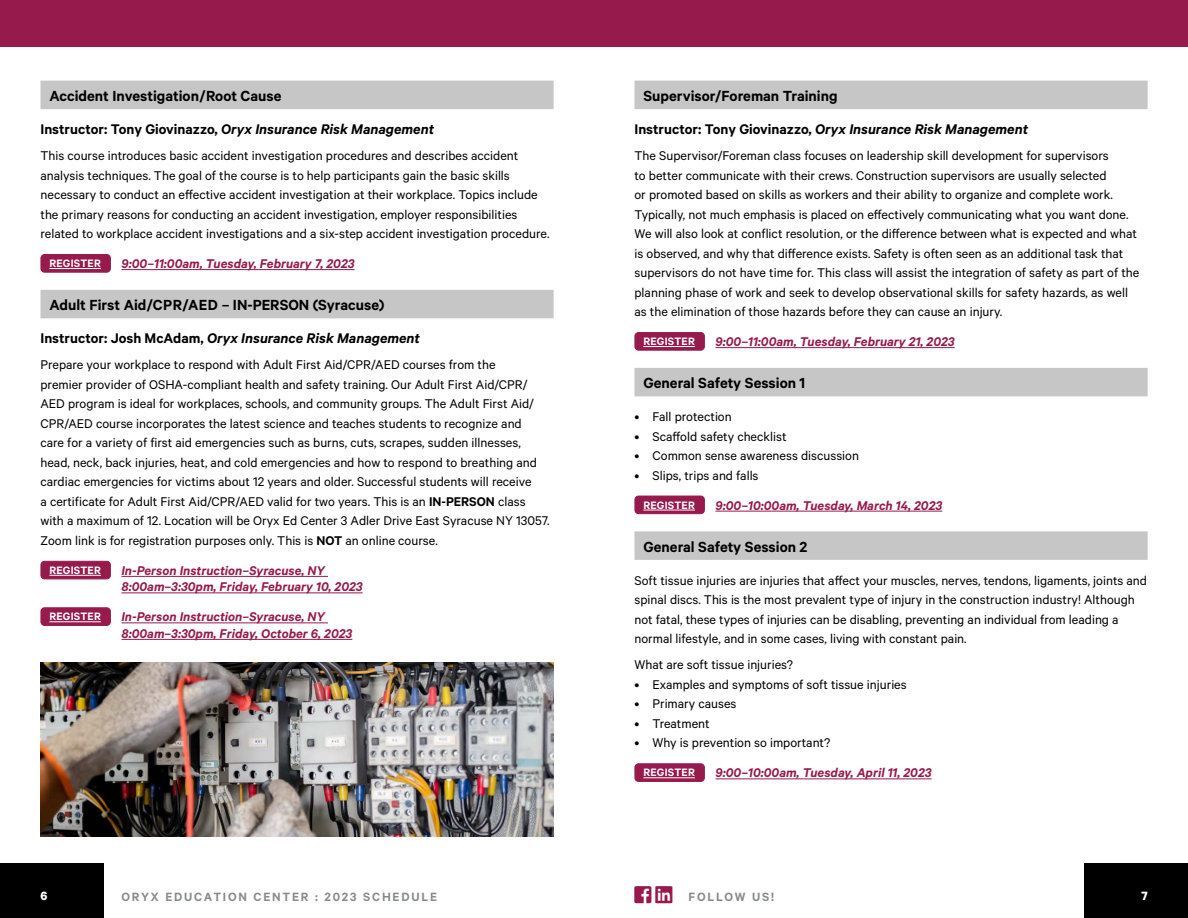
<style>
.page{position:relative;width:1188px;height:918px;background:#fff}
.page>*{position:absolute;margin:0;border:0;box-sizing:border-box;transform-origin:0 0}
.t1{font:19.5px "Font Awesome 5 Brands";color:#961a4b}
.t2{font:600 16.5px "Calibre";color:#000}
.t3{font:italic 600 15.75px "Calibre";color:#000}
.t4{font:14.25px/19.5px "Calibre";color:#000}
.t5{font:italic 600 14.25px/16.5px "Calibre";color:#961a4b}
.t6{font:600 13.5px "Calibre";letter-spacing:.135em;color:#888a8c}
.t7{font:700 13.5px "Calibre";color:#fff}
.t8{font:600 12.15px "Calibre";letter-spacing:.02em;color:#fff}
.s1{font-style:normal}
.s2{font-weight:600}
</style>
<div class="page">
<div style="left:40px;top:81px;width:514px;height:28px;background:#c7c6c7"></div>
<hr style="left:122px;top:269px;width:233px;height:1px;background:#961a4b">
<div style="left:40px;top:290px;width:514px;height:28px;background:#c7c6c7"></div>
<hr style="left:122px;top:576px;width:206px;height:1px;background:#961a4b">
<hr style="left:122px;top:592px;width:241px;height:1px;background:#961a4b">
<hr style="left:122px;top:622px;width:206px;height:1px;background:#961a4b">
<hr style="left:122px;top:639px;width:230px;height:1px;background:#961a4b">
<div style="left:41px;top:255px;width:69px;height:17px;background:#961a4b;border-radius:4px"></div>
<hr style="left:49px;top:268px;width:52px;height:1px;background:#fff">
<div style="left:41px;top:254px;width:70px;height:19px;border:1px solid #961a4b;border-radius:4px"></div>
<div style="left:41px;top:561px;width:69px;height:18px;background:#961a4b;border-radius:4px"></div>
<hr style="left:49px;top:575px;width:52px;height:1px;background:#fff">
<div style="left:41px;top:561px;width:70px;height:18px;border:1px solid #961a4b;border-radius:4px"></div>
<div style="left:41px;top:608px;width:69px;height:17px;background:#961a4b;border-radius:4px"></div>
<hr style="left:49px;top:622px;width:52px;height:1px;background:#fff">
<div style="left:41px;top:607px;width:70px;height:19px;border:1px solid #961a4b;border-radius:4px"></div>
<div style="left:634px;top:81px;width:514px;height:28px;background:#c7c6c7"></div>
<hr style="left:716px;top:347px;width:239px;height:1px;background:#961a4b">
<div style="left:634px;top:368px;width:514px;height:28px;background:#c7c6c7"></div>
<hr style="left:716px;top:511px;width:226px;height:1px;background:#961a4b">
<div style="left:634px;top:531px;width:514px;height:29px;background:#c7c6c7"></div>
<hr style="left:716px;top:778px;width:216px;height:1px;background:#961a4b">
<div style="left:635px;top:333px;width:69px;height:17px;background:#961a4b;border-radius:4px"></div>
<hr style="left:643px;top:346px;width:52px;height:1px;background:#fff">
<div style="left:635px;top:332px;width:70px;height:19px;border:1px solid #961a4b;border-radius:4px"></div>
<div style="left:635px;top:496px;width:69px;height:18px;background:#961a4b;border-radius:4px"></div>
<hr style="left:643px;top:510px;width:52px;height:1px;background:#fff">
<div style="left:635px;top:496px;width:70px;height:18px;border:1px solid #961a4b;border-radius:4px"></div>
<div style="left:635px;top:764px;width:69px;height:17px;background:#961a4b;border-radius:4px"></div>
<hr style="left:643px;top:778px;width:52px;height:1px;background:#fff">
<div style="left:635px;top:763px;width:70px;height:19px;border:1px solid #961a4b;border-radius:4px"></div>
<img style="left:40px;top:662px;width:514px;height:175px">
<div style="left:0;top:864px;width:103px;height:54px;background:#000"></div>
<div style="left:1085px;top:864px;width:103px;height:54px;background:#000"></div>
<div style="left:0;top:0;width:594px;height:46px;background:#961a4b"></div>
<div style="left:594px;top:0;width:594px;height:46px;background:#961a4b"></div>
<p class="t2" style="left:50px;top:86px;width:233px">Accident Investigation/Root Cause</p>
<p class="t3" style="left:40px;top:120px;width:395px"><span class="s1">Instructor: Tony Giovinazzo,</span> Oryx Insurance Risk Management</p>
<p class="t4" style="left:40px;top:145px;width:510px">This course introduces basic accident investigation procedures and describes accident analysis techniques. The goal of the course is to help participants gain the basic skills necessary to conduct an effective accident investigation at their workplace. Topics include the primary reasons for conducting an accident investigation, employer responsibilities related to workplace accident investigations and a six-step accident investigation procedure.</p>
<p class="t8" style="left:49px;top:256px;width:53px">REGISTER</p>
<p class="t5" style="left:121px;top:255px;width:235px">9:00–11:00am, Tuesday, February 7, 2023</p>
<p class="t2" style="left:50px;top:295px;width:336px">Adult First Aid/CPR/AED – IN-PERSON (Syracuse)</p>
<p class="t3" style="left:40px;top:329px;width:381px"><span class="s1">Instructor: Josh McAdam,</span> Oryx Insurance Risk Management</p>
<p class="t4" style="left:40px;top:355px;width:511px">Prepare your workplace to respond with Adult First Aid/CPR/AED courses from the<br>premier provider of OSHA-compliant health and safety training. Our Adult First Aid/CPR/ AED program is ideal for workplaces, schools, and community groups. The Adult First Aid/ CPR/AED course incorporates the latest science and teaches students to recognize and<br>care for a variety of first aid emergencies such as burns, cuts, scrapes, sudden illnesses, head, neck, back injuries, heat, and cold emergencies and how to respond to breathing and cardiac emergencies for victims about 12 years and older. Successful students will receive<br>a certificate for Adult First Aid/CPR/AED valid for two years. This is an <span class="s2">IN-PERSON</span> class with a maximum of 12. Location will be Oryx Ed Center 3 Adler Drive East Syracuse NY 13057.<br>Zoom link is for registration purposes only. This is <span class="s2">NOT</span> an online course.</p>
<p class="t8" style="left:49px;top:563px;width:53px">REGISTER</p>
<p class="t5" style="left:121px;top:562px;width:243px">In-Person Instruction–Syracuse, NY<br>8:00am–3:30pm, Friday, February 10, 2023</p>
<p class="t8" style="left:49px;top:609px;width:53px">REGISTER</p>
<p class="t5" style="left:121px;top:608px;width:232px">In-Person Instruction–Syracuse, NY<br>8:00am–3:30pm, Friday, October 6, 2023</p>
<p class="t2" style="left:644px;top:86px;width:196px">Supervisor/Foreman Training</p>
<p class="t3" style="left:634px;top:120px;width:395px"><span class="s1">Instructor: Tony Giovinazzo,</span> Oryx Insurance Risk Management</p>
<p class="t4" style="left:634px;top:145px;width:506px">The Supervisor/Foreman class focuses on leadership skill development for supervisors<br>to better communicate with their crews. Construction supervisors are usually selected<br>or promoted based on skills as workers and their ability to organize and complete work.<br>Typically, not much emphasis is placed on effectively communicating what you want done.<br>We will also look at conflict resolution, or the difference between what is expected and what is observed, and why that difference exists. Safety is often seen as an additional task that supervisors do not have time for. This class will assist the integration of safety as part of the planning phase of work and seek to develop observational skills for safety hazards, as well as the elimination of those hazards before they can cause an injury.</p>
<p class="t8" style="left:643px;top:334px;width:53px">REGISTER</p>
<p class="t5" style="left:715px;top:333px;width:241px">9:00–11:00am, Tuesday, February 21, 2023</p>
<p class="t2" style="left:644px;top:373px;width:163px">General Safety Session 1</p>
<p class="t4" style="left:634px;top:406px;width:99px">• Fall protection</p>
<p class="t4" style="left:634px;top:426px;width:154px">• Scaffold safety checklist</p>
<p class="t4" style="left:634px;top:445px;width:226px">• Common sense awareness discussion</p>
<p class="t4" style="left:634px;top:465px;width:126px">• Slips, trips and falls</p>
<p class="t8" style="left:643px;top:498px;width:53px">REGISTER</p>
<p class="t5" style="left:715px;top:497px;width:228px">9:00–10:00am, Tuesday, March 14, 2023</p>
<p class="t2" style="left:644px;top:537px;width:165px">General Safety Session 2</p>
<p class="t4" style="left:634px;top:570px;width:514px">Soft tissue injuries are injuries that affect your muscles, nerves, tendons, ligaments, joints and spinal discs. This is the most prevalent type of injury in the construction industry! Although not fatal, these types of injuries can be disabling, preventing an individual from leading a normal lifestyle, and in some cases, living with constant pain.</p>
<p class="t4" style="left:634px;top:655px;width:160px">What are soft tissue injuries?</p>
<p class="t4" style="left:634px;top:674px;width:274px">• Examples and symptoms of soft tissue injuries</p>
<p class="t4" style="left:634px;top:694px;width:104px">• Primary causes</p>
<p class="t4" style="left:634px;top:713px;width:77px">• Treatment</p>
<p class="t4" style="left:634px;top:733px;width:197px">• Why is prevention so important?</p>
<p class="t8" style="left:643px;top:765px;width:53px">REGISTER</p>
<p class="t5" style="left:715px;top:764px;width:218px">9:00–10:00am, Tuesday, April 11, 2023</p>
<p class="t7" style="left:40px;top:887px;width:8px">6</p>
<p class="t6" style="left:121px;top:889px;width:317px">ORYX EDUCATION CENTER : 2023 SCHEDULE</p>
<h1 class="t1" style="left:634px;top:885px;width:19px">□□▲❑◆</h1>
<p class="t6" style="left:688px;top:889px;width:87px">FOLLOW US!</p>
<p class="t7" style="left:1141px;top:887px;width:8px">7</p>
</div>
